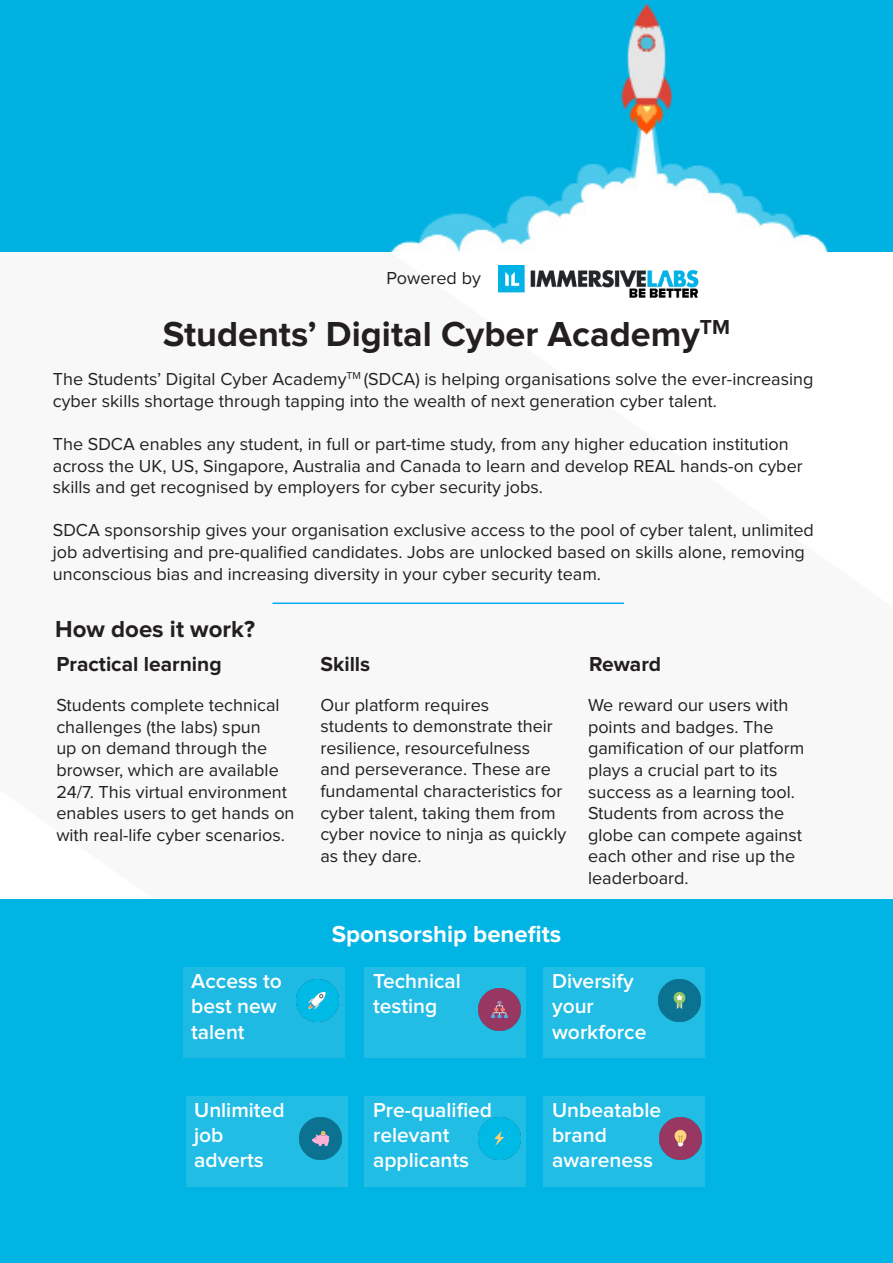
<style>
.page{position:relative;width:893px;height:1263px;background:#fff}
.page>*{position:absolute;margin:0;border:0;box-sizing:border-box;transform-origin:0 0}
.t1{font:700 36px "Proxima Nova";color:#231f20}
.t2{font:700 24px "Proxima Nova";color:#fff}
.t3{font:700 24px "Proxima Nova";color:#231f20}
.t4{font:600 21px/25.2px "Proxima Nova";color:#fff}
.t5{font:700 21px "Proxima Nova";color:#231f20}
.t6{font:18px/21.6px "Proxima Nova";color:#231f20}
</style>
<div class="page">
<div style="left:0;top:899px;width:893px;height:364px;background:#00b4e3"></div>
<div style="left:186px;top:1096px;width:161px;height:91px;background:#22bde5"></div>
<div style="left:365px;top:1096px;width:161px;height:91px;background:#22bde5"></div>
<div style="left:543px;top:1096px;width:162px;height:91px;background:#22bde5"></div>
<div style="left:183px;top:967px;width:161px;height:91px;background:#1fbae3"></div>
<img style="left:660px;top:1117px;width:42px;height:42px">
<img style="left:297px;top:980px;width:42px;height:42px">
<img style="left:478px;top:1117px;width:42px;height:42px">
<img style="left:299px;top:1117px;width:42px;height:42px">
<div style="left:543px;top:967px;width:162px;height:91px;background:#22bde5"></div>
<img style="left:658px;top:980px;width:42px;height:42px">
<div style="left:365px;top:967px;width:161px;height:91px;background:#22bde5"></div>
<img style="left:478px;top:989px;width:42px;height:42px">
<hr style="left:272px;top:602px;width:352px;height:2px;background:#00aeef">
<img style="left:498px;top:266px;width:201px;height:32px">
<img style="left:0;top:0;width:893px;height:252px">
<p class="t6" style="left:387px;top:268px;width:96px">Powered by</p>
<p class="t1" style="left:163px;top:317px;width:569px">Students’ Digital Cyber Academy<sup>TM</sup></p>
<p class="t6" style="left:53px;top:369px;width:762px">The Students’ Digital Cyber Academy<sup>TM</sup> (SDCA) is helping organisations solve the ever-increasing cyber skills shortage through tapping into the wealth of next generation cyber talent.</p>
<p class="t6" style="left:53px;top:434px;width:751px">The SDCA enables any student, in full or part-time study, from any higher education institution across the UK, US, Singapore, Australia and Canada to learn and develop REAL hands-on cyber skills and get recognised by employers for cyber security jobs.</p>
<p class="t6" style="left:53px;top:520px;width:762px">SDCA sponsorship gives your organisation exclusive access to the pool of cyber talent, unlimited job advertising and pre-qualified candidates. Jobs are unlocked based on skills alone, removing unconscious bias and increasing diversity in your cyber security team.</p>
<p class="t3" style="left:55px;top:618px;width:201px">How does it work?</p>
<p class="t5" style="left:56px;top:655px;width:167px">Practical learning</p>
<p class="t5" style="left:320px;top:655px;width:51px">Skills</p>
<p class="t5" style="left:589px;top:655px;width:73px">Reward</p>
<p class="t6" style="left:56px;top:695px;width:240px">Students complete technical challenges (the labs) spun<br>up on demand through the browser, which are available<br>24/7. This virtual environment enables users to get hands on with real-life cyber scenarios.</p>
<p class="t4" style="left:191px;top:969px;width:92px">Access to</p>
<p class="t4" style="left:191px;top:995px;width:87px">best new</p>
<p class="t4" style="left:191px;top:1020px;width:55px">talent</p>
<p class="t4" style="left:194px;top:1098px;width:92px">Unlimited</p>
<p class="t4" style="left:194px;top:1123px;width:31px">job</p>
<p class="t4" style="left:194px;top:1148px;width:71px">adverts</p>
<p class="t6" style="left:320px;top:694px;width:247px">Our platform requires<br>students to demonstrate their resilience, resourcefulness<br>and perseverance. These are fundamental characteristics for cyber talent, taking them from cyber novice to ninja as quickly as they dare.</p>
<p class="t6" style="left:588px;top:695px;width:218px">We reward our users with points and badges. The gamification of our platform plays a crucial part to its success as a learning tool.<br>Students from across the globe can compete against each other and rise up the leaderboard.</p>
<p class="t2" style="left:332px;top:923px;width:231px">Sponsorship benefits</p>
<p class="t4" style="left:373px;top:969px;width:89px">Technical</p>
<p class="t4" style="left:373px;top:995px;width:66px">testing</p>
<p class="t4" style="left:373px;top:1098px;width:120px">Pre-qualified</p>
<p class="t4" style="left:373px;top:1123px;width:78px">relevant</p>
<p class="t4" style="left:373px;top:1148px;width:97px">applicants</p>
<p class="t4" style="left:552px;top:969px;width:83px">Diversify</p>
<p class="t4" style="left:552px;top:995px;width:43px">your</p>
<p class="t4" style="left:552px;top:1020px;width:96px">workforce</p>
<p class="t4" style="left:552px;top:1098px;width:111px">Unbeatable brand</p>
<p class="t4" style="left:552px;top:1148px;width:102px">awareness</p>
</div>
